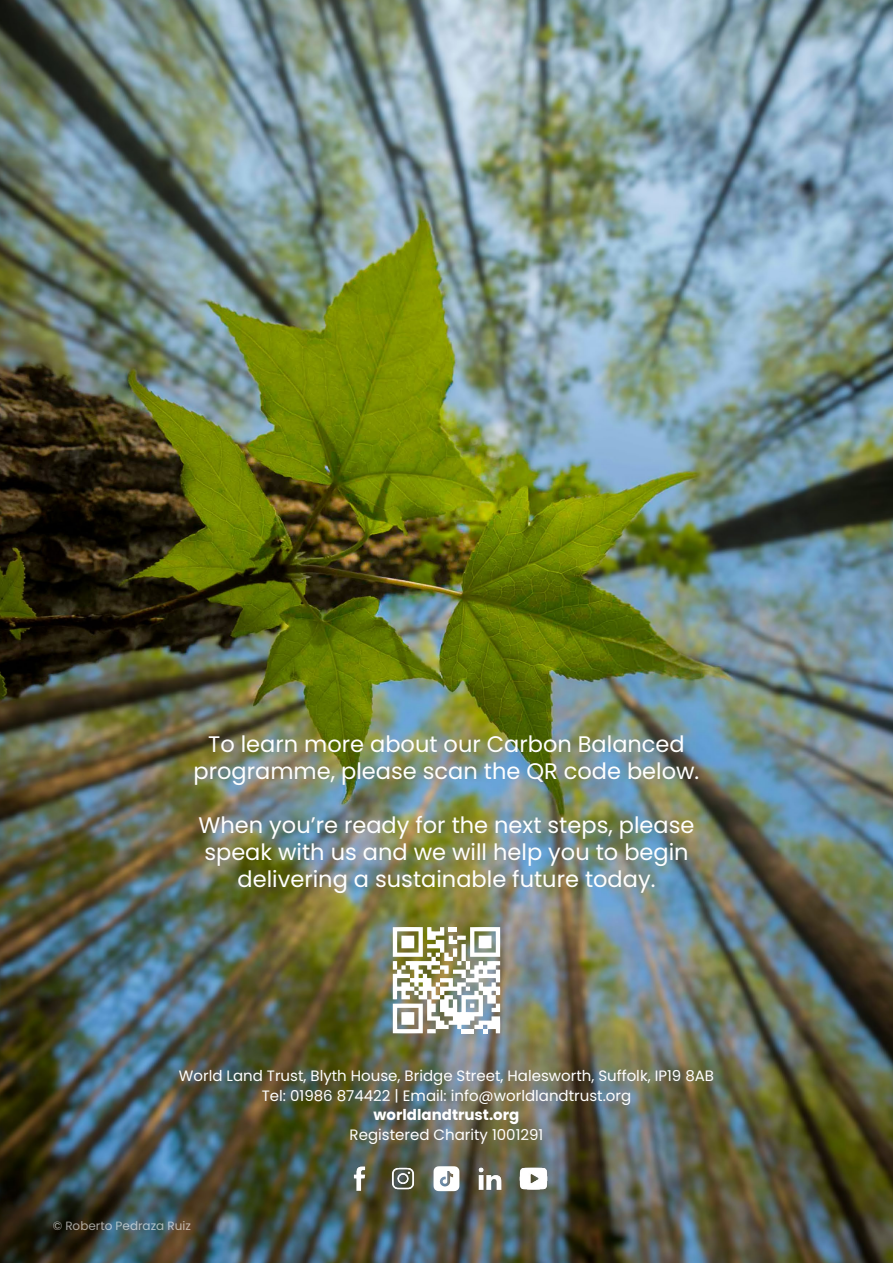
<style>
.page{position:relative;width:893px;height:1263px;background:#fff}
.page>*{position:absolute;margin:0;border:0;box-sizing:border-box;transform-origin:0 0}
.t1{font:22.5px/27px "Poppins";color:#fff;text-align:center}
.t2{font:15px/19.5px "Poppins";color:#fff;text-align:center}
.t3{font:700 15px "Poppins";color:#fff}
.t4{font:12px "Poppins";color:#fff}
</style>
<div class="page">
<img style="left:0;top:0;width:893px;height:1263px">
<img style="left:340px;top:1164px;width:39px;height:29px">
<img style="left:384px;top:1164px;width:38px;height:29px">
<img style="left:471px;top:1164px;width:38px;height:29px">
<img style="left:514px;top:1164px;width:39px;height:29px">
<svg style="left:434px;top:1166px;width:25px;height:25px"></svg>
<img style="left:393px;top:927px;width:107px;height:106px">
<p class="t1" style="left:194px;top:730px;width:507px">To learn more about our Carbon Balanced programme, please scan the QR code below.</p>
<p class="t1" style="left:199px;top:811px;width:497px">When you’re ready for the next steps, please speak with us and we will help you to begin delivering a sustainable future today.</p>
<p class="t2" style="left:179px;top:1066px;width:537px">World Land Trust, Blyth House, Bridge Street, Halesworth, Suffolk, IP19 8AB<br>Tel: 01986 874422 | Email: info@worldlandtrust.org</p>
<p class="t3" style="left:373px;top:1106px;width:147px">worldlandtrust.org</p>
<p class="t2" style="left:350px;top:1124px;width:195px">Registered Charity 1001291</p>
<p class="t4" style="left:53px;top:1219px;width:140px">© Roberto Pedraza Ruiz</p>
</div>
